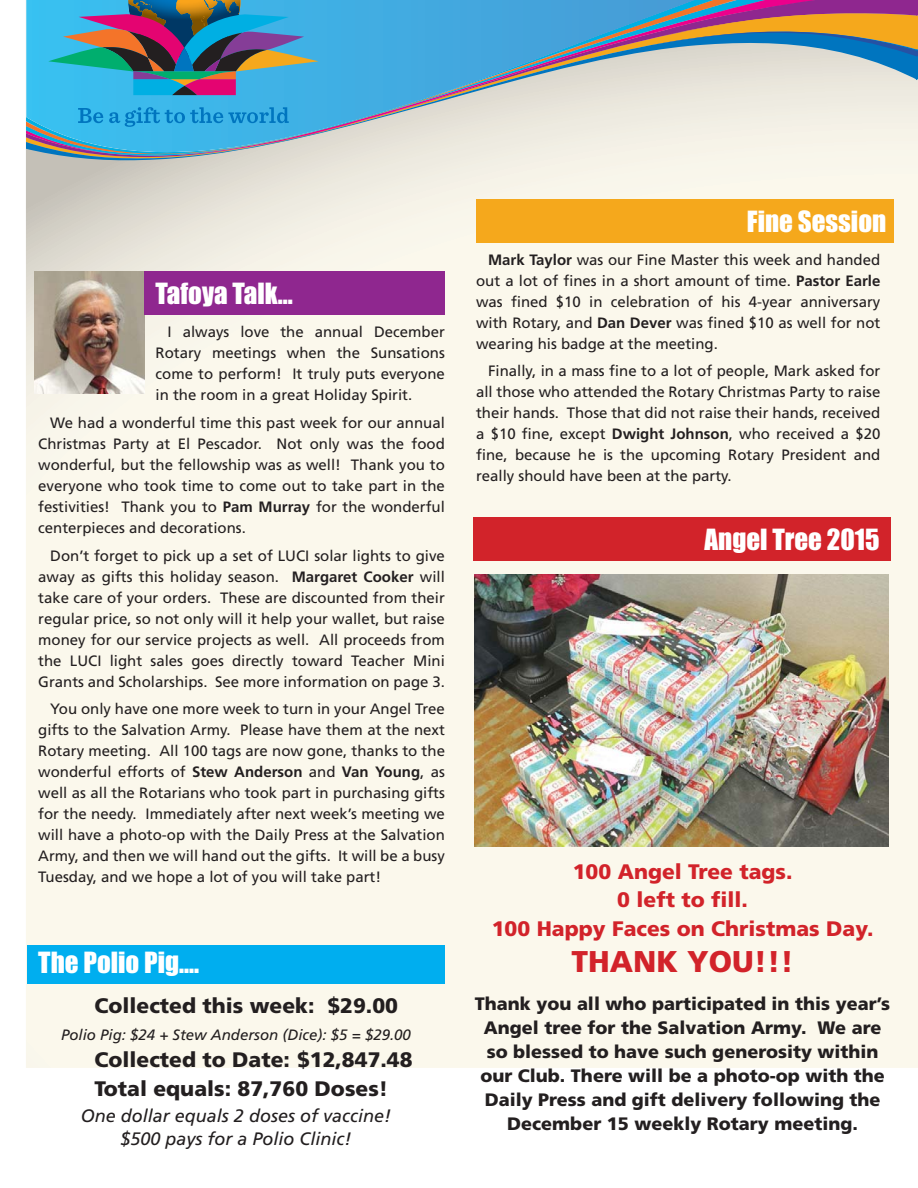
<style>
.page{position:relative;width:918px;height:1188px;background:#fff}
.page>*{position:absolute;margin:0;border:0;box-sizing:border-box;transform-origin:0 0}
.t1{font:900 30px "Frutiger";color:#d2232a}
.t2{font:27px "Impact";color:#fff}
.t3{font:900 21px/29.2px "Frutiger";color:#231f20}
.t4{font:900 21px/28.7px "Frutiger";color:#d2232a;text-align:center}
.t5{font:900 18px/24px "Frutiger";color:#231f20;text-align:center}
.t6{font:italic 18px/22.5px "Frutiger";color:#221e1f;text-align:center}
.t7{font:15px/21px "Frutiger";color:#231f20;text-align:justify}
.t8{font:italic 15px "Frutiger";color:#221e1f}
.s1{font-weight:700}
.s2{color:#221e1f}
</style>
<div class="page">
<div style="left:26px;top:182px;width:892px;height:886px;background:#fbf8ec"></div>
<svg style="left:26px;top:161px;width:624px;height:21px;background:#e3e0d6"></svg>
<svg style="left:26px;top:152px;width:624px;height:9px;background:#ccd0cd"></svg>
<svg style="left:650px;top:0;width:268px;height:182px;background:#d4cac4"></svg>
<svg style="left:26px;top:0;width:669px;height:152px;background:#83bbd6"></svg>
<svg style="left:78px;top:108px;width:25px;height:15px"></svg>
<svg style="left:109px;top:107px;width:180px;height:20px;background:#2ca5dd"></svg>
<svg style="left:48px;top:0;width:271px;height:95px;background:#53839d"></svg>
<img style="left:35px;top:272px;width:110px;height:122px">
<div style="left:145px;top:272px;width:300px;height:43px;background:#8f278f"></div>
<div style="left:476px;top:199px;width:418px;height:44px;background:#f5a81c"></div>
<div style="left:27px;top:945px;width:418px;height:39px;background:#00aeef"></div>
<div style="left:473px;top:517px;width:418px;height:43px;background:#d2232a"></div>
<img style="left:474px;top:575px;width:415px;height:271px">
<h2 class="t2" style="left:156px;top:285px;width:139px">Tafoya Talk...</h2>
<p class="t7" style="left:156px;top:322px;width:291px;text-indent:12px">I always love the annual December Rotary meetings when the Sunsations come to perform! It truly puts everyone in the room in a great Holiday Spirit.</p>
<p class="t7" style="left:38px;top:413px;width:408px;text-indent:12px">We had a wonderful time this past week for our annual Christmas Party at El Pescador. Not only was the food wonderful, but the fellowship was as well! Thank you to everyone who took time to come out to take part in the festivities! Thank you to <span class="s1">Pam Murray</span> for the wonderful centerpieces and decorations.</p>
<p class="t7" style="left:38px;top:546px;width:408px;text-indent:12px">Don’t forget to pick up a set of LUCI solar lights to give away as gifts this holiday season. <span class="s1">Margaret Cooker</span> will take care of your orders. These are discounted from their regular price, so not only will it help your wallet, but raise money for our service projects as well. All proceeds from the LUCI light sales goes directly toward Teacher Mini Grants and Scholarships. See more information on page 3.</p>
<p class="t7" style="left:38px;top:700px;width:408px;text-indent:12px">You only have one more week to turn in your Angel Tree gifts to the Salvation Army. Please have them at the next Rotary meeting. All 100 tags are now gone, thanks to the wonderful efforts of <span class="s1">Stew Anderson</span> and <span class="s1">Van Young</span>, as well as all the Rotarians who took part in purchasing gifts for the needy. Immediately after next week’s meeting we will have a photo-op with the Daily Press at the Salvation Army, and then we will hand out the gifts. It will be a busy Tuesday, and we hope a lot of you will take part!</p>
<h2 class="t2" style="left:38px;top:954px;width:162px">The Polio Pig....</h2>
<h3 class="t3" style="left:95px;top:992px;width:305px">Collected this week: <span class="s2">$29.00</span></h3>
<p class="t8" style="left:61px;top:1029px;width:351px">Polio Pig: $24 + Stew Anderson (Dice): $5 = $29.00</p>
<h3 class="t3" style="left:95px;top:1046px;width:320px">Collected to Date: $12,847.48<br>Total equals: 87,760 Doses!</h3>
<p class="t6" style="left:81px;top:1106px;width:312px">One dollar equals 2 doses of vaccine! $500 pays for a Polio Clinic!</p>
<h2 class="t2" style="left:747px;top:213px;width:141px">Fine Session</h2>
<p class="t7" style="left:476px;top:250px;width:406px;text-indent:12px"><span class="s1">Mark Taylor</span> was our Fine Master this week and handed out a lot of fines in a short amount of time. <span class="s1">Pastor Earle </span>was fined $10 in celebration of his 4-year anniversary with Rotary, and <span class="s1">Dan Dever</span> was fined $10 as well for not wearing his badge at the meeting.</p>
<p class="t7" style="left:476px;top:362px;width:406px;text-indent:12px">Finally, in a mass fine to a lot of people, Mark asked for all those who attended the Rotary Christmas Party to raise their hands. Those that did not raise their hands, received a $10 fine, except <span class="s1">Dwight Johnson</span>, who received a $20 fine, because he is the upcoming Rotary President and really should have been at the party.</p>
<h2 class="t2" style="left:705px;top:530px;width:177px">Angel Tree 2015</h2>
<h3 class="t4" style="left:492px;top:859px;width:383px">100 Angel Tree tags.<br>0 left to fill.<br>100 Happy Faces on Christmas Day.</h3>
<h1 class="t1" style="left:571px;top:950px;width:224px">THANK YOU!!!</h1>
<p class="t5" style="left:475px;top:993px;width:417px">Thank you all who participated in this year’s Angel tree for the Salvation Army. We are so blessed to have such generosity within our Club. There will be a photo-op with the Daily Press and gift delivery following the December 15 weekly Rotary meeting.</p>
</div>
